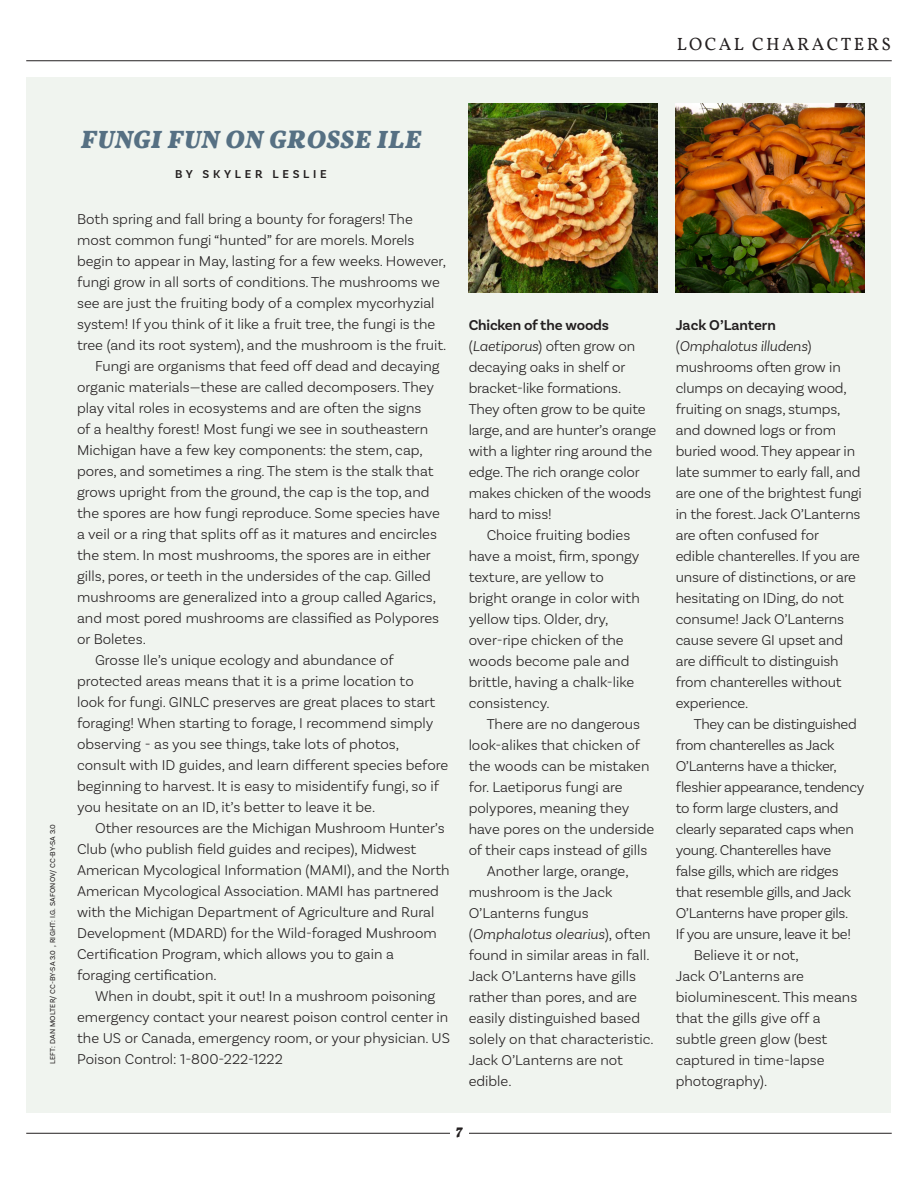
<style>
.page{position:relative;width:918px;height:1188px;background:#fff}
.page>*{position:absolute;margin:0;border:0;box-sizing:border-box;transform-origin:0 0}
.t1{font:italic 700 25.5px "Vollkorn";letter-spacing:.02em;color:#567083}
.t2{font:18px "Vollkorn";letter-spacing:.13em;color:#231f20}
.t3{font:300 15px/21px "Basic Sans";color:#231f20}
.t4{font:300 15px/21px "Basic Sans";letter-spacing:-.02em;color:#231f20}
.t5{font:600 15px "Basic Sans";color:#231f20}
.t6{font:italic 700 15px "Vollkorn";color:#231f20}
.t7{font:600 12px "Basic Sans";letter-spacing:.31em;color:#231f20}
.t8{font:7.5px "Basic Sans";letter-spacing:.02em;color:#231f20}
.s1{font-weight:600}
.s2{font-style:italic}
</style>
<div class="page">
<div style="left:27px;top:78px;width:864px;height:1035px;background:#f0f4ef"></div>
<hr style="left:26px;top:1133px;width:866px;height:1px;background:#231f20">
<div style="left:450px;top:1123px;width:19px;height:22px;background:#fff"></div>
<hr style="left:26px;top:60px;width:866px;height:1px;background:#231f20">
<img style="left:468px;top:103px;width:189px;height:189px">
<img style="left:676px;top:103px;width:189px;height:189px">
<p class="t2" style="left:677px;top:34px;width:216px">LOCAL CHARACTERS</p>
<p class="t8" style="left:48px;top:1064px;width:242px;rotate:-90deg">LEFT: DAN MOLTER/ CC-BY-SA 3.0 , RIGHT: I.G. SAFONOV/ CC-BY-SA 3.0</p>
<p class="t1" style="left:81px;top:124px;width:342px">FUNGI FUN ON GROSSE ILE</p>
<p class="t7" style="left:175px;top:167px;width:153px">BY SKYLER LESLIE</p>
<p class="t3" style="left:77px;top:208px;width:371px">Both spring and fall bring a bounty for foragers! The most common fungi “hunted” for are morels. Morels begin to appear in May, lasting for a few weeks. However, fungi grow in all sorts of conditions. The mushrooms we see are just the fruiting body of a complex mycorhyzial system! If you think of it like a fruit tree, the fungi is the tree (and its root system), and the mushroom is the fruit.</p>
<p class="t3" style="left:77px;top:355px;width:364px;text-indent:18px">Fungi are organisms that feed off dead and decaying organic materials—these are called decomposers. They play vital roles in ecosystems and are often the signs<br>of a healthy forest! Most fungi we see in southeastern Michigan have a few key components: the stem, cap, pores, and sometimes a ring. The stem is the stalk that grows upright from the ground, the cap is the top, and the spores are how fungi reproduce. Some species have a veil or a ring that splits off as it matures and encircles the stem. In most mushrooms, the spores are in either gills, pores, or teeth in the undersides of the cap. Gilled mushrooms are generalized into a group called Agarics, and most pored mushrooms are classified as Polypores or Boletes.</p>
<p class="t3" style="left:77px;top:649px;width:373px;text-indent:18px">Grosse Ile’s unique ecology and abundance of protected areas means that it is a prime location to<br>look for fungi. GINLC preserves are great places to start foraging! When starting to forage, I recommend simply observing - as you see things, take lots of photos, consult with ID guides, and learn different species before beginning to harvest. It is easy to misidentify fungi, so if you hesitate on an ID, it’s better to leave it be.</p>
<p class="t3" style="left:77px;top:817px;width:374px;text-indent:18px">Other resources are the Michigan Mushroom Hunter’s Club (who publish field guides and recipes), Midwest American Mycological Information (MAMI), and the North American Mycological Association. MAMI has partnered with the Michigan Department of Agriculture and Rural Development (MDARD) for the Wild-foraged Mushroom Certification Program, which allows you to gain a foraging certification.</p>
<p class="t3" style="left:77px;top:985px;width:374px;text-indent:18px">When in doubt, spit it out! In a mushroom poisoning emergency contact your nearest poison control center in the US or Canada, emergency room, or your physician. US Poison Control: 1-800-222-1222</p>
<p class="t3" style="left:469px;top:314px;width:189px"><span class="s1">Chicken of the woods </span>(<span class="s2">Laetiporus</span>) often grow on decaying oaks in shelf or bracket-like formations.<br>They often grow to be quite large, and are hunter’s orange with a lighter ring around the edge. The rich orange color makes chicken of the woods hard to miss!</p>
<p class="t3" style="left:469px;top:524px;width:173px;text-indent:18px">Choice fruiting bodies have a moist, firm, spongy texture, are yellow to bright orange in color with yellow tips. Older, dry, over-ripe chicken of the woods become pale and brittle, having a chalk-like consistency.</p>
<p class="t3" style="left:469px;top:713px;width:187px;text-indent:18px">There are no dangerous look-alikes that chicken of the woods can be mistaken for. Laetiporus fungi are polypores, meaning they have pores on the underside of their caps instead of gills</p>
<p class="t3" style="left:469px;top:860px;width:187px;text-indent:18px">Another large, orange, mushroom is the Jack<br>O’Lanterns fungus (<span class="s2">Omphalotus olearius</span>), often found in similar areas in fall.<br>Jack O’Lanterns have gills rather than pores, and are easily distinguished based solely on that characteristic.<br>Jack O’Lanterns are not edible.</p>
<p class="t6" style="left:456px;top:1120px;width:8px">7</p>
<p class="t5" style="left:676px;top:316px;width:102px">Jack O’Lantern</p>
<p class="t3" style="left:676px;top:335px;width:188px">(<span class="s2">Omphalotus illudens</span>) mushrooms often grow in clumps on decaying wood, fruiting on snags, stumps, and downed logs or from buried wood. They appear in late summer to early fall, and are one of the brightest fungi in the forest. Jack O’Lanterns are often confused for<br>edible chanterelles. If you are unsure of distinctions, or are hesitating on IDing, do not consume! Jack O’Lanterns cause severe GI upset and are difficult to distinguish from chanterelles without experience.</p>
<p class="t4" style="left:676px;top:713px;width:190px;text-indent:18px">They can be distinguished from chanterelles as Jack<br>O’Lanterns have a thicker, fleshier appearance, tendency to form large clusters, and clearly separated caps when young. Chanterelles have false gills, which are ridges that resemble gills, and Jack<br>O’Lanterns have proper gils.<br>If you are unsure, leave it be!</p>
<p class="t3" style="left:676px;top:944px;width:183px;text-indent:18px">Believe it or not,<br>Jack O’Lanterns are bioluminescent. This means that the gills give off a subtle green glow (best captured in time-lapse photography).</p>
</div>
